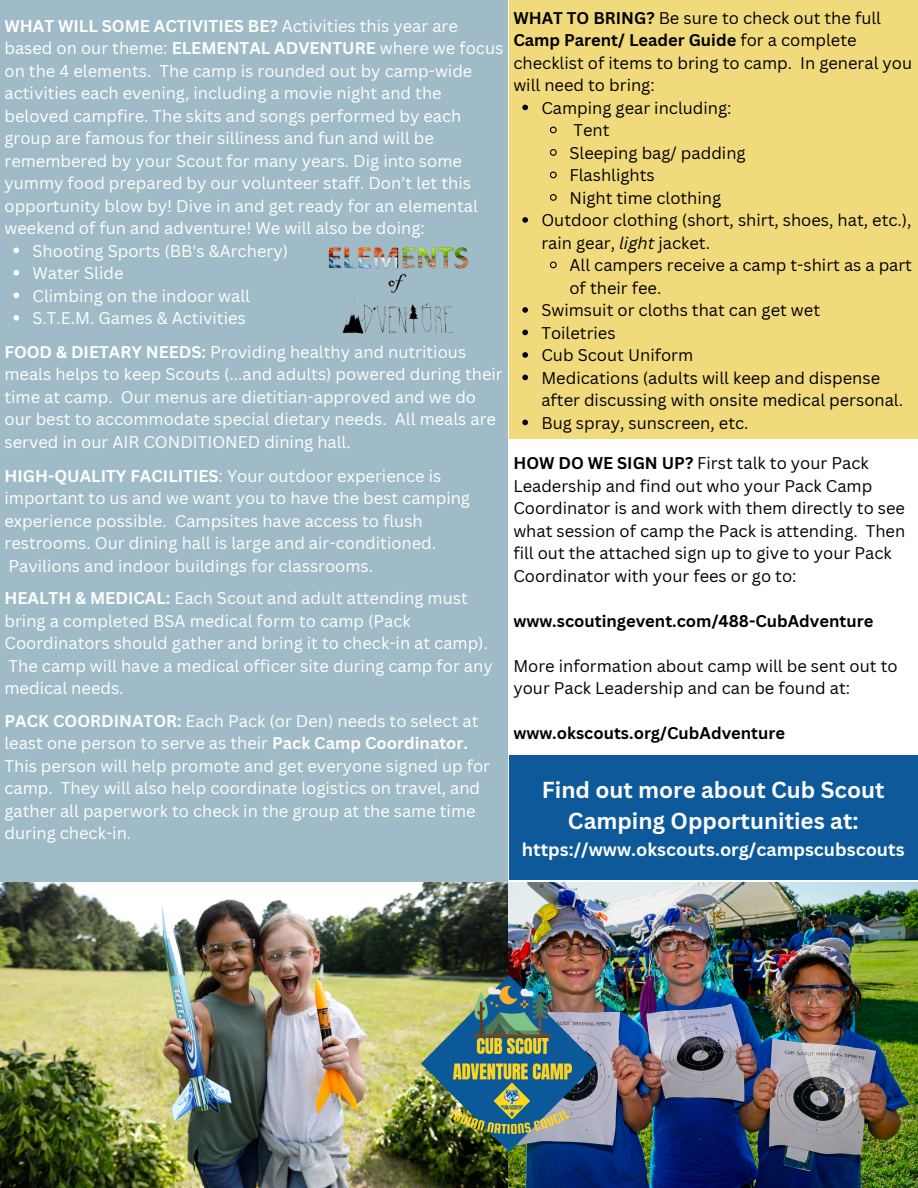
<style>
.page{position:relative;width:918px;height:1188px;background:#fff}
.page>*{position:absolute;margin:0;border:0;box-sizing:border-box;transform-origin:0 0}
.t1{font:700 22.5px/31.5px "Canva Sans";color:#fff;text-align:center}
.t2{font:700 18px "Canva Sans";color:#fff}
.t3{font:16.5px/22.5px "Canva Sans";color:#fff}
.t4{font:16.5px/22.5px "Canva Sans";color:#000}
.t5{font:700 16.5px "Canva Sans";color:#000}
.s1{font-weight:700}
.s2{font-style:italic}
</style>
<div class="page">
<div style="left:0;top:0;width:508px;height:882px;background:#9fbbc7"></div>
<svg style="left:13px;top:248px;width:6px;height:5px"></svg>
<svg style="left:13px;top:270px;width:6px;height:6px"></svg>
<svg style="left:13px;top:293px;width:6px;height:5px"></svg>
<svg style="left:13px;top:315px;width:6px;height:6px"></svg>
<img style="left:0;top:882px;width:918px;height:306px">
<img style="left:328px;top:247px;width:141px;height:87px">
<div style="left:509px;top:0;width:409px;height:439px;background:#f1da7b"></div>
<svg style="left:522px;top:105px;width:6px;height:5px"></svg>
<svg style="left:550px;top:126px;width:7px;height:8px"></svg>
<svg style="left:549px;top:149px;width:8px;height:7px"></svg>
<svg style="left:550px;top:171px;width:7px;height:8px"></svg>
<svg style="left:549px;top:194px;width:8px;height:7px"></svg>
<svg style="left:522px;top:217px;width:6px;height:6px"></svg>
<svg style="left:550px;top:261px;width:7px;height:8px"></svg>
<svg style="left:522px;top:307px;width:6px;height:6px"></svg>
<svg style="left:522px;top:330px;width:6px;height:5px"></svg>
<svg style="left:522px;top:352px;width:6px;height:6px"></svg>
<svg style="left:522px;top:375px;width:6px;height:5px"></svg>
<svg style="left:522px;top:420px;width:6px;height:5px"></svg>
<div style="left:509px;top:755px;width:409px;height:125px;background:#0d5999"></div>
<img style="left:421px;top:976px;width:176px;height:175px">
<p class="t3" style="left:4px;top:14px;width:500px"><span class="s1">WHAT WILL SOME ACTIVITIES BE?</span> Activities this year are based on our theme: <span class="s1">ELEMENTAL ADVENTURE</span> where we focus on the 4 elements. The camp is rounded out by camp-wide activities each evening, including a movie night and the beloved campfire. The skits and songs performed by each group are famous for their silliness and fun and will be remembered by your Scout for many years. Dig into some yummy food prepared by our volunteer staff. Don’t let this opportunity blow by! Dive in and get ready for an elemental weekend of fun and adventure! We will also be doing:</p>
<p class="t3" style="left:33px;top:239px;width:257px">Shooting Sports (BB's &amp;Archery)<br>Water Slide<br>Climbing on the indoor wall<br>S.T.E.M. Games &amp; Activities</p>
<p class="t3" style="left:4px;top:340px;width:500px"><span class="s1">FOOD &amp; DIETARY NEEDS:</span> Providing healthy and nutritious meals helps to keep Scouts (...and adults) powered during their time at camp. Our menus are dietitian-approved and we do our best to accommodate special dietary needs. All meals are served in our AIR CONDITIONED dining hall.</p>
<p class="t3" style="left:4px;top:464px;width:467px"><span class="s1">HIGH-QUALITY FACILITIES</span>: Your outdoor experience is important to us and we want you to have the best camping experience possible. Campsites have access to flush restrooms. Our dining hall is large and air-conditioned.<br>Pavilions and indoor buildings for classrooms.</p>
<p class="t3" style="left:4px;top:586px;width:490px"><span class="s1">HEALTH &amp; MEDICAL:</span> Each Scout and adult attending must bring a completed BSA medical form to camp (Pack Coordinators should gather and bring it to check-in at camp).<br>The camp will have a medical officer site during camp for any medical needs.</p>
<p class="t3" style="left:4px;top:709px;width:487px"><span class="s1">PACK COORDINATOR:</span> Each Pack (or Den) needs to select at least one person to serve as their <span class="s1">Pack Camp Coordinator.<br></span>This person will help promote and get everyone signed up for camp. They will also help coordinate logistics on travel, and gather all paperwork to check in the group at the same time during check-in.</p>
<p class="t4" style="left:513px;top:6px;width:400px"><span class="s1">WHAT TO BRING?</span> Be sure to check out the full <span class="s1">Camp Parent/ Leader Guide</span> for a complete checklist of items to bring to camp. In general you will need to bring:</p>
<p class="t4" style="left:541px;top:96px;width:192px">Camping gear including:</p>
<p class="t4" style="left:573px;top:118px;width:38px">Tent</p>
<p class="t4" style="left:569px;top:141px;width:178px">Sleeping bag/ padding</p>
<p class="t4" style="left:569px;top:163px;width:87px">Flashlights</p>
<p class="t4" style="left:569px;top:186px;width:153px">Night time clothing</p>
<p class="t4" style="left:541px;top:208px;width:372px">Outdoor clothing (short, shirt, shoes, hat, etc.),</p>
<p class="t4" style="left:541px;top:231px;width:170px">rain gear, <span class="s2">light</span> jacket.</p>
<p class="t4" style="left:569px;top:253px;width:344px">All campers receive a camp t-shirt as a part</p>
<p class="t4" style="left:569px;top:276px;width:93px">of their fee.</p>
<p class="t4" style="left:541px;top:298px;width:280px">Swimsuit or cloths that can get wet</p>
<p class="t4" style="left:541px;top:321px;width:76px">Toiletries</p>
<p class="t4" style="left:541px;top:343px;width:153px">Cub Scout Uniform</p>
<p class="t4" style="left:541px;top:366px;width:340px">Medications (adults will keep and dispense</p>
<p class="t4" style="left:541px;top:388px;width:363px">after discussing with onsite medical personal.</p>
<p class="t4" style="left:541px;top:411px;width:209px">Bug spray, sunscreen, etc.</p>
<p class="t4" style="left:513px;top:451px;width:393px"><span class="s1">HOW DO WE SIGN UP?</span> First talk to your Pack Leadership and find out who your Pack Camp Coordinator is and work with them directly to see what session of camp the Pack is attending. Then fill out the attached sign up to give to your Pack Coordinator with your fees or go to:</p>
<p class="t5" style="left:513px;top:609px;width:361px">www.scoutingevent.com/488-CubAdventure</p>
<p class="t4" style="left:513px;top:654px;width:386px">More information about camp will be sent out to your Pack Leadership and can be found at:</p>
<p class="t5" style="left:513px;top:722px;width:273px">www.okscouts.org/CubAdventure</p>
<h1 class="t1" style="left:542px;top:773px;width:344px">Find out more about Cub Scout<br>Camping Opportunities at:</h1>
<p class="t2" style="left:522px;top:837px;width:384px">https://www.okscouts.org/campscubscouts</p>
</div>
